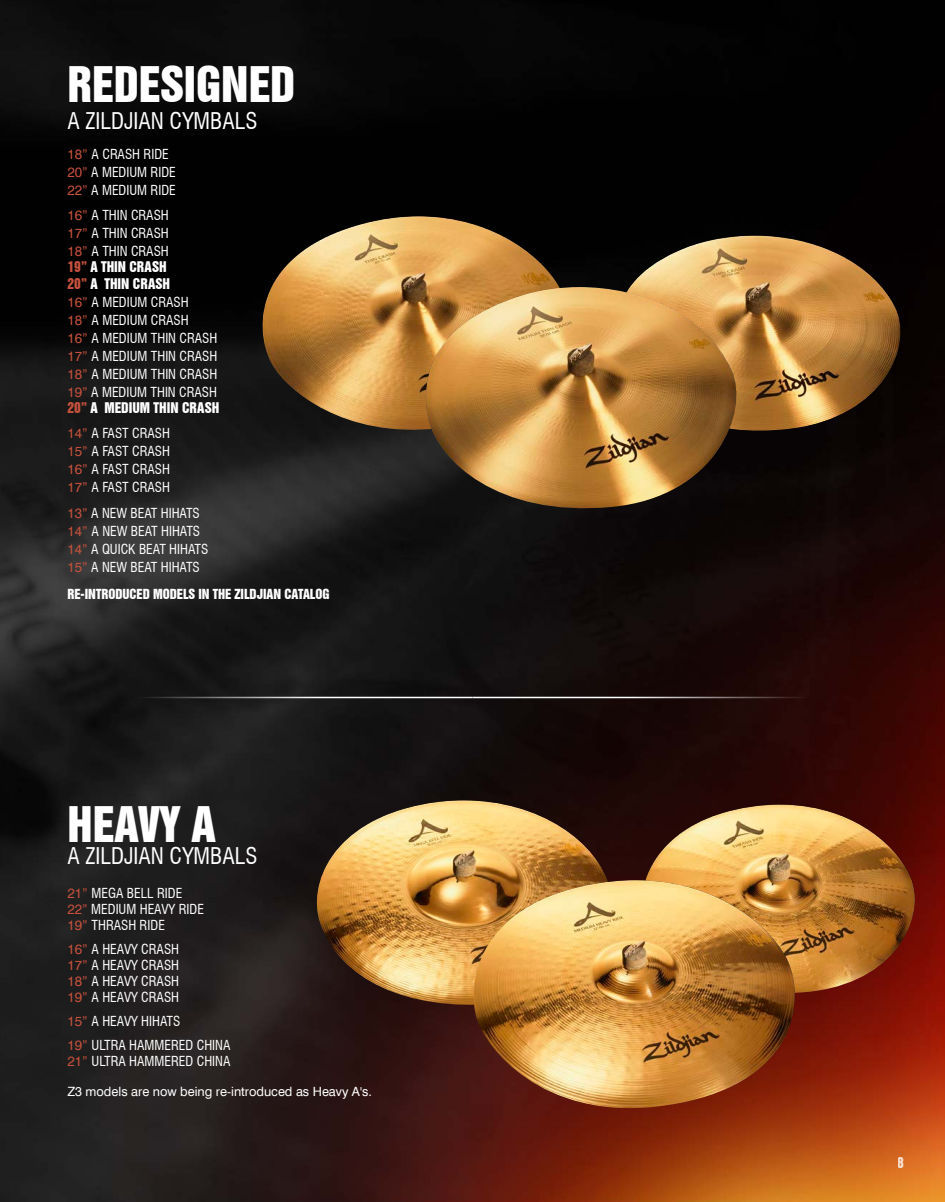
<style>
.page{position:relative;width:945px;height:1202px;background:#fff}
.page>*{position:absolute;margin:0;border:0;box-sizing:border-box;transform-origin:0 0}
.t1{font:45px "Swiss 921 BT Regular A";color:#fff}
.t2{font:condensed 22.5px "Swiss 721 BT";color:#fff}
.t3{font:condensed 13.5px "Swiss 721 BT";color:#fff}
.t4{font:13.5px "Swiss 921 BT Regular A";color:#fff}
.t5{font:12.75px "Swiss 721 BT";color:#fff}
.t6{font:12.75px "Swiss 921 BT Regular A";color:#fff}
.s1{font-stretch:normal;color:#c5513d}
.s2{color:#c5513d}
</style>
<div class="page">
<img style="left:0;top:0;width:945px;height:1202px">
<img style="left:308px;top:800px;width:310px;height:210px">
<img style="left:639px;top:804px;width:286px;height:194px">
<img style="left:471px;top:880px;width:327px;height:230px">
<hr style="left:137px;top:696px;width:335px;height:2px;background:#fff">
<hr style="left:472px;top:696px;width:336px;height:2px;background:#fff">
<img style="left:610px;top:235px;width:296px;height:200px">
<img style="left:255px;top:216px;width:319px;height:217px">
<img style="left:422px;top:287px;width:318px;height:224px">
<p class="t1" style="left:68px;top:55px;width:229px">REDESIGNED</p>
<p class="t2" style="left:68px;top:107px;width:192px">A ZILDJIAN CYMBALS</p>
<p class="t3" style="left:68px;top:146px;width:103px"><span class="s1">18”</span> A CRASH RIDE</p>
<p class="t3" style="left:68px;top:164px;width:110px"><span class="s1">20”</span> A MEDIUM RIDE</p>
<p class="t3" style="left:68px;top:182px;width:110px"><span class="s1">22”</span> A MEDIUM RIDE</p>
<p class="t3" style="left:68px;top:207px;width:103px"><span class="s1">16”</span> A THIN CRASH</p>
<p class="t3" style="left:68px;top:225px;width:103px"><span class="s1">17”</span> A THIN CRASH</p>
<p class="t3" style="left:68px;top:243px;width:103px"><span class="s1">18”</span> A THIN CRASH</p>
<p class="t4" style="left:68px;top:258px;width:101px"><span class="s2">19”</span> A THIN CRASH</p>
<p class="t4" style="left:68px;top:274px;width:104px"><span class="s2">20”</span> A THIN CRASH</p>
<p class="t3" style="left:68px;top:293px;width:123px"><span class="s1">16”</span> A MEDIUM CRASH</p>
<p class="t3" style="left:68px;top:311px;width:123px"><span class="s1">18”</span> A MEDIUM CRASH</p>
<p class="t3" style="left:68px;top:329px;width:151px"><span class="s1">16”</span> A MEDIUM THIN CRASH</p>
<p class="t3" style="left:68px;top:347px;width:151px"><span class="s1">17”</span> A MEDIUM THIN CRASH</p>
<p class="t3" style="left:68px;top:365px;width:151px"><span class="s1">18”</span> A MEDIUM THIN CRASH</p>
<p class="t3" style="left:68px;top:383px;width:151px"><span class="s1">19”</span> A MEDIUM THIN CRASH</p>
<p class="t4" style="left:68px;top:399px;width:153px"><span class="s2">20”</span> A MEDIUM THIN CRASH</p>
<p class="t3" style="left:68px;top:425px;width:104px"><span class="s1">14”</span> A FAST CRASH</p>
<p class="t3" style="left:68px;top:443px;width:104px"><span class="s1">15”</span> A FAST CRASH</p>
<p class="t3" style="left:68px;top:461px;width:104px"><span class="s1">16”</span> A FAST CRASH</p>
<p class="t3" style="left:68px;top:479px;width:104px"><span class="s1">17”</span> A FAST CRASH</p>
<p class="t3" style="left:68px;top:505px;width:134px"><span class="s1">13”</span> A NEW BEAT HIHATS</p>
<p class="t3" style="left:68px;top:523px;width:134px"><span class="s1">14”</span> A NEW BEAT HIHATS</p>
<p class="t3" style="left:68px;top:541px;width:142px"><span class="s1">14”</span> A QUICK BEAT HIHATS</p>
<p class="t3" style="left:68px;top:559px;width:134px"><span class="s1">15”</span> A NEW BEAT HIHATS</p>
<p class="t6" style="left:68px;top:585px;width:264px">RE-INTRODUCED MODELS IN THE ZILDJIAN CATALOG</p>
<p class="t1" style="left:68px;top:794px;width:150px">HEAVY A</p>
<p class="t2" style="left:68px;top:842px;width:192px">A ZILDJIAN CYMBALS</p>
<p class="t3" style="left:68px;top:884px;width:116px"><span class="s1">21”</span> MEGA BELL RIDE</p>
<p class="t3" style="left:67px;top:900px;width:138px"><span class="s1">22”</span> MEDIUM HEAVY RIDE</p>
<p class="t3" style="left:67px;top:917px;width:99px"><span class="s1">19”</span> THRASH RIDE</p>
<p class="t3" style="left:67px;top:940px;width:113px"><span class="s1">16”</span> A HEAVY CRASH</p>
<p class="t3" style="left:67px;top:956px;width:113px"><span class="s1">17”</span> A HEAVY CRASH</p>
<p class="t3" style="left:67px;top:973px;width:113px"><span class="s1">18”</span> A HEAVY CRASH</p>
<p class="t3" style="left:67px;top:989px;width:113px"><span class="s1">19”</span> A HEAVY CRASH</p>
<p class="t3" style="left:67px;top:1013px;width:114px"><span class="s1">15”</span> A HEAVY HIHATS</p>
<p class="t3" style="left:67px;top:1036px;width:165px"><span class="s1">19”</span> ULTRA HAMMERED CHINA</p>
<p class="t3" style="left:67px;top:1052px;width:165px"><span class="s1">21”</span> ULTRA HAMMERED CHINA</p>
<p class="t5" style="left:68px;top:1083px;width:306px">Z3 models are now being re-introduced as Heavy A's.</p>
<p class="t4" style="left:898px;top:1153px;width:8px">8</p>
</div>
